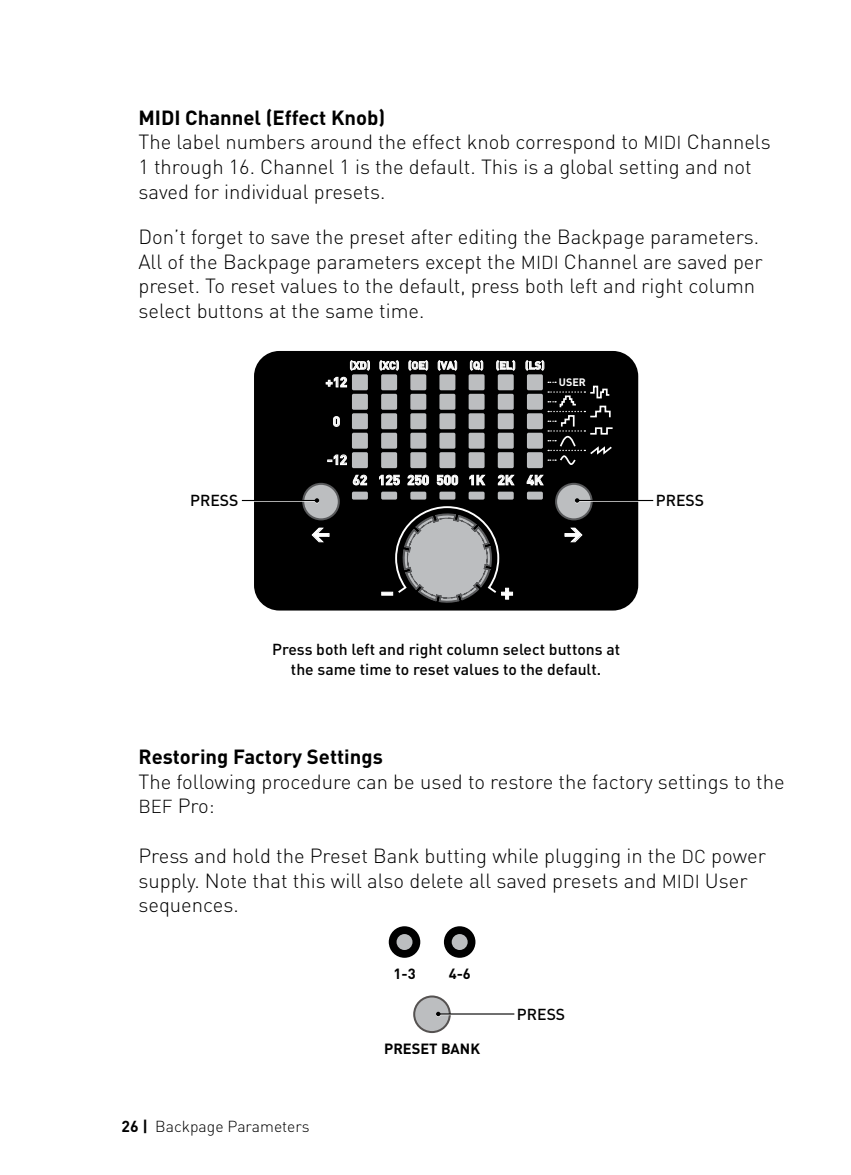
<style>
.page{position:relative;width:851px;height:1175px;background:#fff}
.page>*{position:absolute;margin:0;border:0;box-sizing:border-box;transform-origin:0 0}
.t1{font:300 20.25px/24.8px "DIN";color:#000}
.t2{font:700 20.25px "DIN";color:#000}
.t3{font:900 18px "DIN";color:#fff}
.t4{font:500 15.75px/20.2px "DIN";color:#000;text-align:center}
.t5{font:300 15.75px "DIN";color:#000}
.t6{font:700 14.62px "DIN";color:#000}
.t7{font:700 13.5px "DIN";color:#fff}
.t8{font:700 10.8px "DIN";color:#fff}
.s1{font-weight:700}
.s2{font-size:18.45px}
</style>
<div class="page">
<div style="left:445px;top:927px;width:29px;height:30px;background:#000;border-radius:50%"></div>
<div style="left:444px;top:926px;width:31px;height:31px;border:2px solid #000;border-radius:50%"></div>
<div style="left:389px;top:926px;width:31px;height:31px;background:#000;border-radius:50%"></div>
<div style="left:414px;top:996px;width:36px;height:36px;background:#bcbec0;border-radius:50%"></div>
<div style="left:413px;top:995px;width:38px;height:38px;border:2px solid #555251;border-radius:50%"></div>
<div style="left:451px;top:934px;width:16px;height:16px;background:#bcbec0;border-radius:50%"></div>
<div style="left:396px;top:934px;width:16px;height:16px;background:#bcbec0;border-radius:50%"></div>
<div style="left:254px;top:351px;width:384px;height:259px;background:#000;border-radius:25px"></div>
<svg style="left:353px;top:475px;width:14px;height:10px"></svg>
<svg style="left:379px;top:475px;width:20px;height:10px"></svg>
<div style="left:422px;top:475px;width:6px;height:10px;border:1px solid #fff;border-radius:3px"></div>
<svg style="left:408px;top:475px;width:19px;height:10px"></svg>
<div style="left:451px;top:475px;width:7px;height:10px;border:1px solid #fff;border-radius:3px"></div>
<svg style="left:437px;top:475px;width:19px;height:10px"></svg>
<svg style="left:469px;top:475px;width:16px;height:10px"></svg>
<svg style="left:350px;top:360px;width:20px;height:10px"></svg>
<svg style="left:379px;top:360px;width:19px;height:10px"></svg>
<svg style="left:408px;top:360px;width:20px;height:10px"></svg>
<svg style="left:438px;top:360px;width:19px;height:10px"></svg>
<svg style="left:470px;top:360px;width:13px;height:10px"></svg>
<svg style="left:496px;top:360px;width:19px;height:10px"></svg>
<svg style="left:525px;top:360px;width:19px;height:10px"></svg>
<svg style="left:498px;top:475px;width:16px;height:10px"></svg>
<svg style="left:527px;top:475px;width:16px;height:10px"></svg>
<svg style="left:326px;top:377px;width:21px;height:10px"></svg>
<svg style="left:327px;top:455px;width:19px;height:10px"></svg>
<div style="left:333px;top:416px;width:6px;height:10px;border:1px solid #fff;border-radius:3px"></div>
<svg style="left:335px;top:418px;width:3px;height:7px"></svg>
<svg style="left:312px;top:528px;width:17px;height:14px"></svg>
<svg style="left:565px;top:528px;width:17px;height:14px"></svg>
<svg style="left:548px;top:381px;width:65px;height:84px"></svg>
<div style="left:352px;top:394px;width:16px;height:16px;background:#bcbec0;border-radius:2px"></div>
<div style="left:352px;top:413px;width:16px;height:16px;background:#bcbec0;border-radius:2px"></div>
<div style="left:352px;top:433px;width:16px;height:15px;background:#bcbec0;border-radius:2px"></div>
<div style="left:352px;top:452px;width:16px;height:16px;background:#bcbec0;border-radius:2px"></div>
<div style="left:352px;top:491px;width:16px;height:8px;background:#bcbec0;border-radius:2px"></div>
<div style="left:352px;top:374px;width:16px;height:16px;background:#bcbec0;border-radius:2px"></div>
<div style="left:381px;top:394px;width:16px;height:16px;background:#bcbec0;border-radius:2px"></div>
<div style="left:381px;top:413px;width:16px;height:16px;background:#bcbec0;border-radius:2px"></div>
<div style="left:381px;top:433px;width:16px;height:15px;background:#bcbec0;border-radius:2px"></div>
<div style="left:381px;top:452px;width:16px;height:16px;background:#bcbec0;border-radius:2px"></div>
<div style="left:381px;top:491px;width:16px;height:8px;background:#bcbec0;border-radius:2px"></div>
<div style="left:381px;top:374px;width:16px;height:16px;background:#bcbec0;border-radius:2px"></div>
<div style="left:410px;top:394px;width:16px;height:16px;background:#bcbec0;border-radius:2px"></div>
<div style="left:410px;top:413px;width:16px;height:16px;background:#bcbec0;border-radius:2px"></div>
<div style="left:410px;top:433px;width:16px;height:15px;background:#bcbec0;border-radius:2px"></div>
<div style="left:410px;top:452px;width:16px;height:16px;background:#bcbec0;border-radius:2px"></div>
<div style="left:410px;top:491px;width:16px;height:8px;background:#bcbec0;border-radius:2px"></div>
<div style="left:410px;top:374px;width:16px;height:16px;background:#bcbec0;border-radius:2px"></div>
<div style="left:439px;top:394px;width:16px;height:16px;background:#bcbec0;border-radius:2px"></div>
<div style="left:439px;top:413px;width:16px;height:16px;background:#bcbec0;border-radius:2px"></div>
<div style="left:439px;top:433px;width:16px;height:15px;background:#bcbec0;border-radius:2px"></div>
<div style="left:439px;top:452px;width:16px;height:16px;background:#bcbec0;border-radius:2px"></div>
<div style="left:439px;top:491px;width:16px;height:8px;background:#bcbec0;border-radius:2px"></div>
<div style="left:439px;top:374px;width:16px;height:16px;background:#bcbec0;border-radius:2px"></div>
<div style="left:468px;top:394px;width:16px;height:16px;background:#bcbec0;border-radius:2px"></div>
<div style="left:468px;top:413px;width:16px;height:16px;background:#bcbec0;border-radius:2px"></div>
<div style="left:468px;top:433px;width:16px;height:15px;background:#bcbec0;border-radius:2px"></div>
<div style="left:468px;top:452px;width:16px;height:16px;background:#bcbec0;border-radius:2px"></div>
<div style="left:468px;top:491px;width:16px;height:8px;background:#bcbec0;border-radius:2px"></div>
<div style="left:468px;top:374px;width:16px;height:16px;background:#bcbec0;border-radius:2px"></div>
<div style="left:497px;top:394px;width:16px;height:16px;background:#bcbec0;border-radius:2px"></div>
<div style="left:497px;top:413px;width:16px;height:16px;background:#bcbec0;border-radius:2px"></div>
<div style="left:497px;top:433px;width:16px;height:15px;background:#bcbec0;border-radius:2px"></div>
<div style="left:497px;top:452px;width:16px;height:16px;background:#bcbec0;border-radius:2px"></div>
<div style="left:497px;top:491px;width:16px;height:8px;background:#bcbec0;border-radius:2px"></div>
<div style="left:497px;top:374px;width:16px;height:16px;background:#bcbec0;border-radius:2px"></div>
<div style="left:527px;top:394px;width:16px;height:16px;background:#bcbec0;border-radius:2px"></div>
<div style="left:527px;top:413px;width:16px;height:16px;background:#bcbec0;border-radius:2px"></div>
<div style="left:527px;top:433px;width:16px;height:15px;background:#bcbec0;border-radius:2px"></div>
<div style="left:527px;top:452px;width:16px;height:16px;background:#bcbec0;border-radius:2px"></div>
<div style="left:527px;top:491px;width:16px;height:8px;background:#bcbec0;border-radius:2px"></div>
<div style="left:527px;top:374px;width:16px;height:16px;background:#bcbec0;border-radius:2px"></div>
<svg style="left:381px;top:506px;width:131px;height:97px"></svg>
<div style="left:303px;top:484px;width:36px;height:35px;background:#bcbec0;border-radius:50%"></div>
<div style="left:302px;top:483px;width:38px;height:37px;border:2px solid #58595b;border-radius:50%"></div>
<div style="left:556px;top:484px;width:35px;height:35px;background:#bcbec0;border-radius:50%"></div>
<div style="left:555px;top:483px;width:37px;height:37px;border:2px solid #58595b;border-radius:50%"></div>
<hr style="left:242px;top:500px;width:75px;height:2px;background:#fff">
<hr style="left:242px;top:500px;width:75px;height:1px;background:#000">
<svg style="left:315px;top:498px;width:4px;height:5px"></svg>
<hr style="left:577px;top:500px;width:76px;height:2px;background:#fff">
<hr style="left:438px;top:1014px;width:76px;height:1px;background:#fff">
<hr style="left:577px;top:500px;width:76px;height:1px;background:#000">
<svg style="left:575px;top:498px;width:4px;height:5px"></svg>
<hr style="left:438px;top:1013px;width:76px;height:1px;background:#000">
<svg style="left:436px;top:1011px;width:4px;height:5px"></svg>
<p class="t1" style="left:138px;top:105px;width:633px"><span class="s1">MIDI Channel (Effect Knob)<br></span>The label numbers around the effect knob correspond to <span class="s2">MIDI</span> Channels 1 through 16. Channel 1 is the default. This is a global setting and not saved for individual presets.</p>
<p class="t1" style="left:138px;top:224px;width:626px">Don’t forget to save the preset after editing the Backpage parameters.<br>All of the Backpage parameters except the <span class="s2">MIDI</span> Channel are saved per preset. To reset values to the default, press both left and right column select buttons at the same time.</p>
<p class="t4" style="left:190px;top:490px;width:50px">PRESS</p>
<p class="t8" style="left:349px;top:358px;width:196px">(XD) (XC) (OE) (VA) (Q) (EL) (LS)</p>
<p class="t7" style="left:325px;top:373px;width:23px">+12</p>
<p class="t7" style="left:333px;top:412px;width:9px">0</p>
<p class="t7" style="left:327px;top:451px;width:22px">-12</p>
<p class="t7" style="left:352px;top:471px;width:134px">62 125 250 500 1K</p>
<p class="t7" style="left:497px;top:471px;width:47px">2K 4K</p>
<p class="t8" style="left:559px;top:375px;width:28px">USER</p>
<p class="t3" style="left:311px;top:522px;width:20px">&lt;</p>
<p class="t3" style="left:564px;top:522px;width:20px">&gt;</p>
<p class="t4" style="left:655px;top:490px;width:50px">PRESS</p>
<p class="t4" style="left:272px;top:638px;width:349px">Press both left and right column select buttons at the same time to reset values to the default.</p>
<p class="t2" style="left:138px;top:743px;width:246px">Restoring Factory Settings</p>
<p class="t1" style="left:138px;top:768px;width:647px">The following procedure can be used to restore the factory settings to the<br><span class="s2">BEF</span> Pro:</p>
<p class="t1" style="left:138px;top:843px;width:629px">Press and hold the Preset Bank butting while plugging in the <span class="s2">DC</span> power supply. Note that this will also delete all saved presets and <span class="s2">MIDI</span> User sequences.</p>
<p class="t5" style="left:122px;top:1116px;width:189px"><span class="s1">26 |</span> Backpage Parameters</p>
<p class="t6" style="left:393px;top:964px;width:24px">1-3</p>
<p class="t6" style="left:449px;top:964px;width:24px">4-6</p>
<p class="t6" style="left:384px;top:1039px;width:97px">PRESET BANK</p>
<p class="t4" style="left:517px;top:1003px;width:50px">PRESS</p>
</div>
